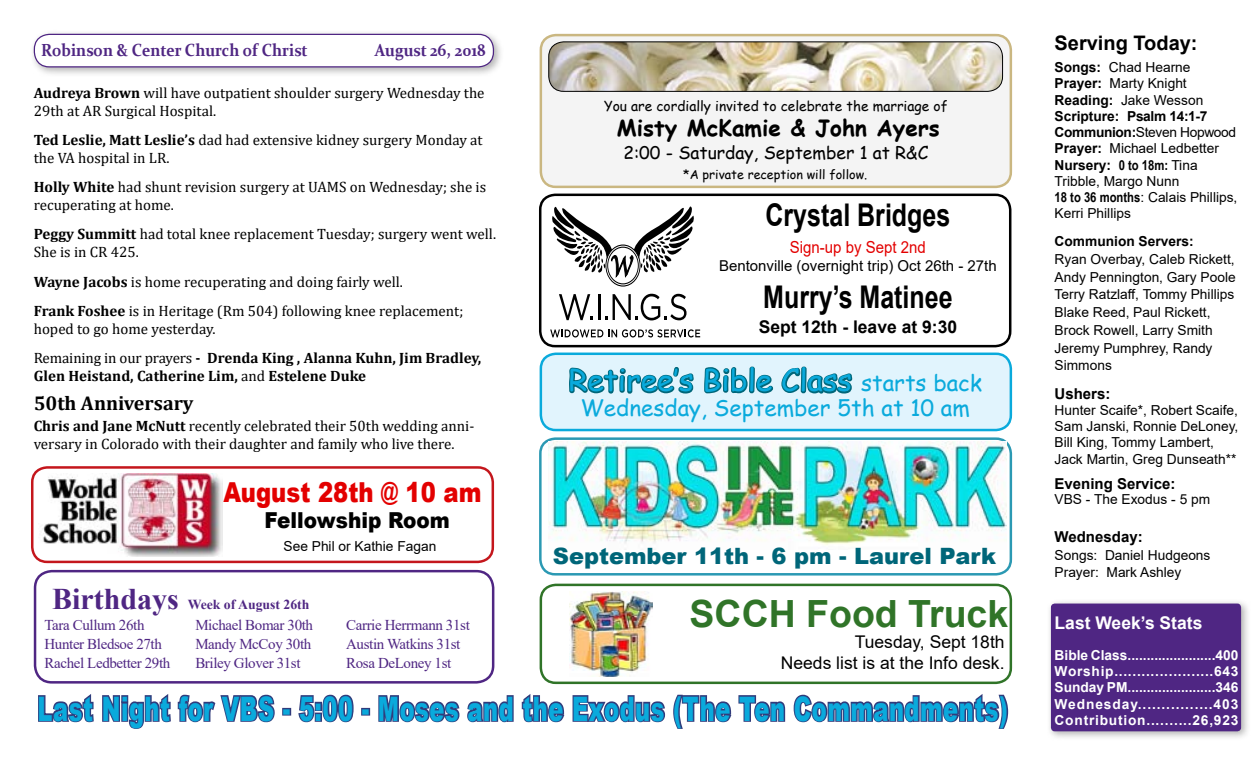
<style>
.page{position:relative;width:1260px;height:765px;background:#fff}
.page>*{position:absolute;margin:0;border:0;box-sizing:border-box;transform-origin:0 0}
.t1{font:700 37.5px "Arial";color:#307428}
.t2{font:900 33.75px "Arial";letter-spacing:.025em;color:#0aaadc;scale:.67 1}
.t3{font:700 31.25px "Arial";color:#000;scale:.8 1}
.t4{font:30px "Comic Sans MS";color:#0aaadc}
.t5{font:700 30px "Times New Roman";color:#4f2683}
.t6{font:900 27.5px "Arial";color:#e30000;scale:.83 1}
.t7{font:22.5px "Comic Sans MS";color:#0aaadc}
.t8{font:900 22.5px "Arial";color:#006679}
.t9{font:700 22.5px "Comic Sans MS";color:#000}
.t10{font:900 22px "Arial";color:#000;scale:.91 1}
.t11{font:700 20px "Cambria";color:#000}
.t12{font:700 20px "Arial";color:#000}
.t13{font:700 17.5px "Constantia";color:#4f2683;scale:.9 1}
.t14{font:17.5px/21px "Arial";color:#000;text-align:right}
.t15{font:17.5px "Comic Sans MS";color:#000}
.t16{font:700 17.5px "Arial";color:#000}
.t17{font:700 17.5px "Arial";color:#fff}
.t18{font:16.5px "Arial";color:#e30000;scale:.91 1}
.t19{font:15px/18px "Cambria";color:#000}
.t20{font:15px/18.8px "Times New Roman";letter-spacing:-.025em;color:#4f2683}
.t21{font:700 15px "Cambria";color:#000}
.t22{font:15px "Arial";color:#000}
.t23{font:700 15px "Arial";color:#000}
.t24{font:13.75px/16.2px "Arial";color:#000}
.t25{font:700 13.75px/16.2px "Arial";letter-spacing:.055em;color:#fff;text-align:justify}
.t26{font:13.75px "Comic Sans MS";color:#000}
.t27{font:700 13.75px "Arial";color:#000}
.t28{font:700 13.75px "Times New Roman";color:#4f2683}
.t29{font:12.5px "Comic Sans MS";color:#000}
.s1{font-weight:700}
.s2{font-weight:400}
.s3{font-size:22.5px}
.s4{font-family:"Arial Narrow";font-weight:700}
</style>
<div class="page">
<div style="left:30px;top:30px;width:474px;height:47px;background:#9b9b9b;opacity:.74"></div>
<div style="left:34px;top:34px;width:459px;height:33px;background:#fff;border-radius:15px"></div>
<div style="left:34px;top:34px;width:460px;height:34px;border:1px solid #4f2683;border-radius:15px"></div>
<div style="left:1047px;top:599px;width:204px;height:142px;background:#9b9b9b;opacity:.75"></div>
<div style="left:1051px;top:604px;width:190px;height:127px;background:#4f2683;border-radius:4px"></div>
<div style="left:31px;top:466px;width:463px;height:97px;border:2px solid #c4161c;border-radius:15px"></div>
<div style="left:34px;top:570px;width:460px;height:114px;border:2px solid #4f2683;border-radius:17px"></div>
<img style="left:42px;top:473px;width:181px;height:84px">
<div style="left:539px;top:194px;width:472px;height:153px;border:2px solid #000;border-radius:15px"></div>
<svg style="left:606px;top:245px;width:34px;height:41px"></svg>
<div style="left:606px;top:245px;width:34px;height:41px;border:1px solid #000;border-radius:50%"></div>
<div style="left:607px;top:247px;width:32px;height:37px;border:1px solid #000;border-radius:50%"></div>
<svg style="left:552px;top:206px;width:142px;height:72px"></svg>
<div style="left:539px;top:437px;width:473px;height:139px;border:2px solid #2b99b3;border-radius:15px"></div>
<div style="left:541px;top:35px;width:470px;height:152px;background:#f4f4f4;border-radius:15px"></div>
<div style="left:540px;top:34px;width:472px;height:154px;border:2px solid #cab781;border-radius:15px"></div>
<img style="left:549px;top:42px;width:454px;height:49px">
<div style="left:549px;top:42px;width:454px;height:50px;border:1px solid #000;border-radius:15px"></div>
<div style="left:541px;top:354px;width:470px;height:76px;background:#e1f4fd;border-radius:15px"></div>
<svg style="left:550px;top:293px;width:224px;height:101px"></svg>
<svg style="left:781px;top:366px;width:72px;height:28px"></svg>
<div style="left:540px;top:353px;width:472px;height:78px;border:2px solid #0aaadc;border-radius:15px"></div>
<div style="left:540px;top:584px;width:472px;height:100px;border:2px solid #307428;border-radius:15px"></div>
<img style="left:570px;top:591px;width:82px;height:86px">
<img style="left:549px;top:442px;width:457px;height:108px">
<svg style="left:38px;top:694px;width:56px;height:29px"></svg>
<svg style="left:102px;top:694px;width:173px;height:35px"></svg>
<div style="left:282px;top:708px;width:9px;height:8px;border:2px solid #303b7b"></div>
<svg style="left:298px;top:694px;width:56px;height:29px"></svg>
<div style="left:361px;top:708px;width:9px;height:8px;border:2px solid #303b7b"></div>
<svg style="left:377px;top:673px;width:137px;height:50px"></svg>
<svg style="left:521px;top:694px;width:265px;height:35px"></svg>
<svg style="left:793px;top:694px;width:216px;height:35px"></svg>
<p class="t13" style="left:41px;top:38px;width:298px">Robinson &amp; Center Church of Christ</p>
<p class="t13" style="left:375px;top:38px;width:125px">August 26, 2018</p>
<p class="t19" style="left:34px;top:83px;width:452px"><span class="s1">Audreya Brown</span> will have outpatient shoulder surgery Wednesday the<br>29th at AR Surgical Hospital.</p>
<p class="t19" style="left:34px;top:131px;width:450px"><span class="s1">Ted Leslie, Matt Leslie’s</span> dad had extensive kidney surgery Monday at the VA hospital in LR.</p>
<p class="t19" style="left:34px;top:178px;width:454px"><span class="s1">Holly White</span> had shunt revision surgery at UAMS on Wednesday; she is recuperating at home.</p>
<p class="t19" style="left:34px;top:225px;width:464px"><span class="s1">Peggy Summitt</span> had total knee replacement Tuesday; surgery went well.<br>She is in CR 425.</p>
<p class="t19" style="left:34px;top:267px;width:431px;line-height:29.2px"><span class="s1">Wayne Jacobs</span> is home recuperating and doing fairly well.<br><span class="s1">Frank Foshee</span> is in Heritage (Rm 504) following knee replacement;</p>
<p class="t19" style="left:34px;top:314px;width:449px;line-height:29.2px">hoped to go home yesterday.<br>Remaining in our prayers <span class="s1">- Drenda King , Alanna Kuhn, Jim Bradley,</span></p>
<p class="t21" style="left:34px;top:365px;width:334px">Glen Heistand, Catherine Lim, <span class="s2">and</span> Estelene Duke</p>
<h3 class="t11" style="left:34px;top:389px;width:161px">50th Anniversary</h3>
<p class="t19" style="left:34px;top:416px;width:442px"><span class="s1">Chris and Jane McNutt</span> recently celebrated their 50th wedding anni&shy;versary in Colorado with their daughter and family who live there.</p>
<h3 class="t6" style="left:223px;top:472px;width:312px">August 28th @ 10 am</h3>
<h3 class="t10" style="left:265px;top:504px;width:205px">Fellowship Room</h3>
<p class="t24" style="left:284px;top:538px;width:154px">See Phil or Kathie Fagan</p>
<h3 class="t5" style="left:52px;top:578px;width:128px">Birthdays</h3>
<p class="t20" style="left:45px;top:615px;width:127px">Tara Cullum 26th<br>Hunter Bledsoe 27th<br>Rachel Ledbetter 29th</p>
<p class="t20" style="left:195px;top:615px;width:119px;text-align:justify">Michael Bomar 30th Mandy McCoy 30th Briley Glover 31st</p>
<p class="t20" style="left:346px;top:615px;width:125px">Carrie Herrmann 31st<br>Austin Watkins 31st<br>Rosa DeLoney 1st</p>
<p class="t28" style="left:188px;top:594px;width:123px">Week of August 26th</p>
<p class="t26" style="left:604px;top:96px;width:345px">You are cordially invited to celebrate the marriage of</p>
<h3 class="t9" style="left:617px;top:112px;width:324px">Misty McKamie &amp; John Ayers</h3>
<p class="t15" style="left:623px;top:140px;width:306px">2:00 - Saturday, September 1 at R&amp;C</p>
<p class="t29" style="left:683px;top:165px;width:186px">*A private reception will follow.</p>
<h3 class="t3" style="left:766px;top:193px;width:232px">Crystal Bridges</h3>
<p class="t18" style="left:790px;top:235px;width:151px">Sign-up by Sept 2nd</p>
<p class="t22" style="left:719px;top:255px;width:279px">Bentonville (overnight trip) Oct 26th - 27th</p>
<h3 class="t3" style="left:763px;top:275px;width:238px">Murry’s Matinee</h3>
<p class="t16" style="left:759px;top:314px;width:200px">Sept 12th - leave at 9:30</p>
<h3 class="t4" style="left:569px;top:358px;width:415px">Retiree’s Bible Class <span class="s3">starts back</span></h3>
<h3 class="t7" style="left:581px;top:392px;width:391px">Wednesday, September 5th at 10 am</h3>
<h3 class="t8" style="left:553px;top:539px;width:445px">September 11th - 6 pm - Laurel Park</h3>
<h1 class="t1" style="left:690px;top:587px;width:320px">SCCH Food Truck</h1>
<p class="t14" style="left:781px;top:631px;width:225px">Tuesday, Sept 18th<br>Needs list is at the Info desk.</p>
<h2 class="t2" style="left:38px;top:684px;width:1450px">Last Night for VBS - 5:00 - Moses and the Exodus (The Ten Commandments)</h2>
<h3 class="t12" style="left:1055px;top:29px;width:144px">Serving Today:</h3>
<p class="t24" style="left:1055px;top:59px;width:184px"><span class="s1">Songs:</span> Chad Hearne<br><span class="s1">Prayer:</span> Marty Knight<br><span class="s1">Reading:</span> Jake Wesson<br><span class="s1">Scripture: Psalm 14:1-7<br>Communion:</span>Steven Hopwood<br><span class="s1">Prayer:</span> Michael Ledbetter<br><span class="s1">Nursery:</span> <span class="s4">0 to 18m:</span> Tina<br>Tribble, Margo Nunn<br><span class="s4">18 to 36 months</span>: Calais Phillips,<br>Kerri Phillips</p>
<p class="t27" style="left:1055px;top:232px;width:141px">Communion Servers:</p>
<p class="t24" style="left:1055px;top:250px;width:183px;line-height:17.8px">Ryan Overbay, Caleb Rickett,<br>Andy Pennington, Gary Poole<br>Terry Ratzlaff, Tommy Phillips<br>Blake Reed, Paul Rickett,<br>Brock Rowell, Larry Smith<br>Jeremy Pumphrey, Randy<br>Simmons</p>
<p class="t23" style="left:1055px;top:383px;width:57px">Ushers:</p>
<p class="t24" style="left:1055px;top:402px;width:185px">Hunter Scaife*, Robert Scaife,<br>Sam Janski, Ronnie DeLoney,<br>Bill King, Tommy Lambert,<br>Jack Martin, Greg Dunseath**</p>
<p class="t23" style="left:1055px;top:473px;width:122px">Evening Service:</p>
<p class="t24" style="left:1055px;top:490px;width:157px">VBS - The Exodus - 5 pm</p>
<p class="t23" style="left:1055px;top:526px;width:90px">Wednesday:</p>
<p class="t24" style="left:1055px;top:546px;width:157px;line-height:17.5px">Songs: Daniel Hudgeons<br>Prayer: Mark Ashley</p>
<p class="t17" style="left:1055px;top:610px;width:149px">Last Week’s Stats</p>
<p class="t25" style="left:1055px;top:647px;width:185px">Bible Class.......................400<br>Worship......................643<br>Sunday PM.......................346<br>Wednesday................403<br>Contribution..........26,923</p>
</div>
